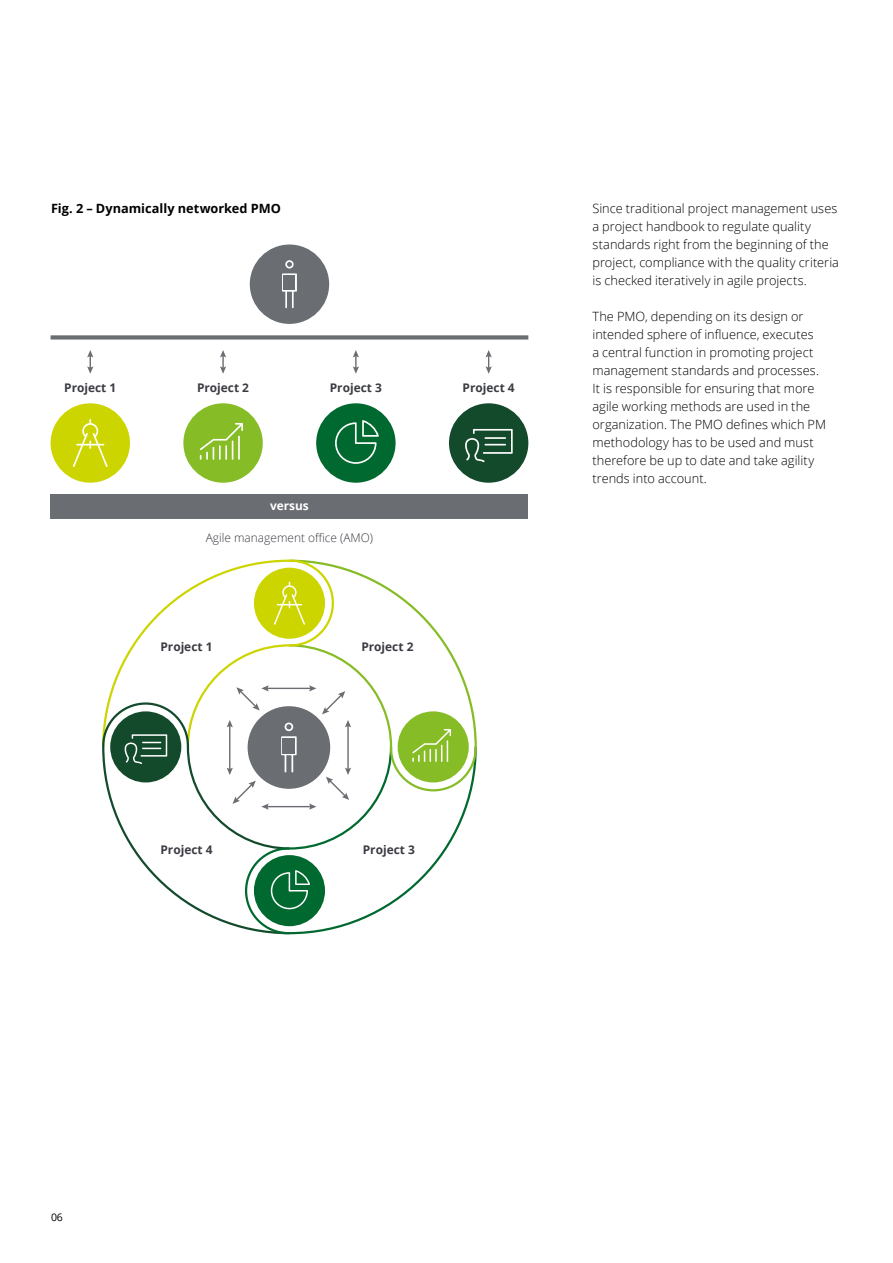
<style>
.page{position:relative;width:893px;height:1263px;background:#fff}
.page>*{position:absolute;margin:0;border:0;box-sizing:border-box;transform-origin:0 0}
.t1{font:300 12.75px/18px "Open Sans";letter-spacing:.005em;color:#000}
.t2{font:700 12.75px "Open Sans";color:#000}
.t3{font:700 11.85px "Open Sans";color:#3b3c43}
.t4{font:300 11.85px "Open Sans";color:#3b3c43}
.t5{font:700 11.85px "Open Sans";color:#fff}
.t6{font:10.5px "Open Sans";color:#000}
</style>
<div class="page">
<div style="left:51px;top:494px;width:477px;height:25px;background:#6a6d71"></div>
<svg style="left:102px;top:559px;width:375px;height:376px"></svg>
<svg style="left:250px;top:244px;width:79px;height:80px"></svg>
<svg style="left:449px;top:403px;width:79px;height:80px"></svg>
<svg style="left:486px;top:350px;width:6px;height:24px"></svg>
<svg style="left:316px;top:403px;width:80px;height:80px"></svg>
<svg style="left:353px;top:350px;width:6px;height:24px"></svg>
<svg style="left:183px;top:403px;width:80px;height:80px"></svg>
<svg style="left:220px;top:350px;width:6px;height:24px"></svg>
<svg style="left:51px;top:403px;width:79px;height:80px"></svg>
<svg style="left:87px;top:350px;width:6px;height:24px"></svg>
<div style="left:51px;top:335px;width:477px;height:5px;background:#6a6d71"></div>
<p class="t2" style="left:51px;top:199px;width:231px">Fig. 2 – Dynamically networked PMO</p>
<p class="t1" style="left:592px;top:199px;width:248px">Since traditional project management uses a project handbook to regulate quality standards right from the beginning of the project, compliance with the quality criteria is checked iteratively in agile projects.</p>
<p class="t1" style="left:592px;top:307px;width:235px">The PMO, depending on its design or intended sphere of influence, executes<br>a central function in promoting project management standards and processes.<br>It is responsible for ensuring that more agile working methods are used in the organization. The PMO defines which PM methodology has to be used and must therefore be up to date and take agility trends into account.</p>
<p class="t3" style="left:64px;top:379px;width:54px">Project 1</p>
<p class="t3" style="left:197px;top:379px;width:54px">Project 2</p>
<p class="t3" style="left:330px;top:379px;width:54px">Project 3</p>
<p class="t3" style="left:463px;top:379px;width:54px">Project 4</p>
<p class="t5" style="left:270px;top:497px;width:40px">versus</p>
<p class="t4" style="left:206px;top:530px;width:169px">Agile management office (AMO)</p>
<p class="t3" style="left:160px;top:638px;width:54px">Project 1</p>
<p class="t3" style="left:361px;top:638px;width:54px">Project 2</p>
<p class="t3" style="left:160px;top:841px;width:54px">Project 4</p>
<p class="t3" style="left:363px;top:841px;width:54px">Project 3</p>
<p class="t6" style="left:51px;top:1210px;width:13px">06</p>
</div>
